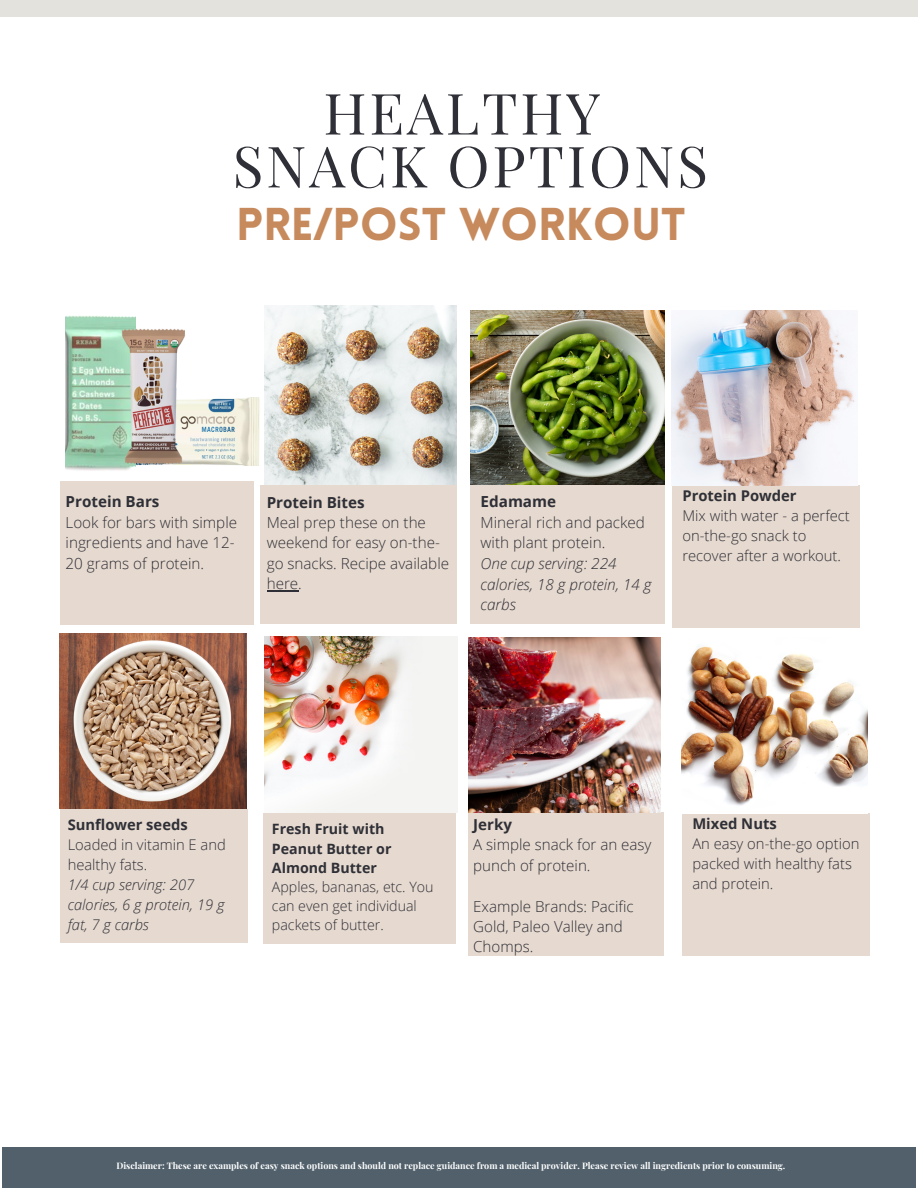
<style>
.page{position:relative;width:918px;height:1188px;background:#fff}
.page>*{position:absolute;margin:0;border:0;box-sizing:border-box;transform-origin:0 0}
.t1{font:57px "Playfair Display";letter-spacing:.05em;color:#2f3037}
.t2{font:900 45px "Lovelo";color:#c78a5d}
.t3{font:italic 300 15.3px/20.5px "Open Sans";color:#2f3037}
.t4{font:300 15.3px/20.5px "Open Sans";color:#2f3037}
.t5{font:700 15.3px "Open Sans";color:#2f3037}
.t6{font:300 15.15px/20.4px "Open Sans";color:#2f3037}
.t7{font:700 15.15px "Open Sans";color:#2f3037}
.t8{font:300 14.85px/20px "Open Sans";color:#2f3037}
.t9{font:700 14.85px "Open Sans";color:#2f3037}
.t10{font:italic 300 14.7px/20px "Open Sans";color:#2f3037}
.t11{font:300 14.7px/20px "Open Sans";color:#2f3037}
.t12{font:700 14.7px "Open Sans";color:#2f3037}
.t13{font:300 14.25px/19.2px "Open Sans";color:#2f3037}
.t14{font:700 14.25px/19.2px "Open Sans";color:#2f3037}
.t15{font:700 9px "Playfair Display";color:#fff}
</style>
<div class="page">
<div style="left:2px;top:1148px;width:914px;height:40px;background:#51606b"></div>
<div style="left:0;top:0;width:918px;height:17px;background:#e3e2dd"></div>
<div style="left:683px;top:813px;width:187px;height:142px;background:#e6d9cf"></div>
<div style="left:468px;top:812px;width:196px;height:143px;background:#e6d9cf"></div>
<img style="left:135px;top:398px;width:125px;height:67px">
<img style="left:66px;top:315px;width:69px;height:156px">
<div style="left:60px;top:481px;width:194px;height:144px;background:#e6d9cf"></div>
<img style="left:469px;top:638px;width:191px;height:174px">
<img style="left:682px;top:646px;width:185px;height:160px">
<img style="left:471px;top:310px;width:193px;height:175px">
<div style="left:470px;top:485px;width:194px;height:138px;background:#e6d9cf"></div>
<img style="left:60px;top:634px;width:187px;height:174px">
<div style="left:60px;top:809px;width:187px;height:134px;background:#e6d9cf"></div>
<div style="left:263px;top:813px;width:193px;height:130px;background:#e6d9cf"></div>
<img style="left:264px;top:637px;width:194px;height:175px">
<img style="left:265px;top:306px;width:192px;height:180px">
<div style="left:260px;top:486px;width:197px;height:138px;background:#e6d9cf"></div>
<hr style="left:267px;top:590px;width:31px;height:1px;background:#2f3037">
<img style="left:121px;top:327px;width:64px;height:137px">
<div style="left:673px;top:485px;width:187px;height:143px;background:#e6d9cf"></div>
<img style="left:672px;top:310px;width:185px;height:176px">
<p class="t1" style="left:323px;top:73px;width:278px">HEALTHY</p>
<p class="t1" style="left:233px;top:126px;width:477px">SNACK OPTIONS</p>
<p class="t2" style="left:236px;top:206px;width:451px">PRE/POST WORKOUT</p>
<p class="t7" style="left:66px;top:491px;width:95px">Protein Bars</p>
<p class="t6" style="left:66px;top:512px;width:173px">Look for bars with simple ingredients and have 12-<br>20 grams of protein.</p>
<p class="t7" style="left:267px;top:492px;width:100px">Protein Bites</p>
<p class="t6" style="left:267px;top:512px;width:184px">Meal prep these on the weekend for easy on-the&shy;go snacks. Recipe available here.</p>
<p class="t5" style="left:481px;top:491px;width:77px">Edamame</p>
<p class="t4" style="left:481px;top:512px;width:166px">Mineral rich and packed with plant protein.</p>
<p class="t3" style="left:481px;top:553px;width:173px">One cup serving: 224 calories, 18 g protein, 14 g carbs</p>
<p class="t9" style="left:682px;top:485px;width:116px">Protein Powder</p>
<p class="t8" style="left:682px;top:505px;width:169px">Mix with water - a perfect on-the-go snack to recover after a workout.</p>
<p class="t12" style="left:68px;top:814px;width:121px">Sunflower seeds</p>
<p class="t11" style="left:68px;top:834px;width:160px">Loaded in vitamin E and healthy fats.</p>
<p class="t10" style="left:68px;top:874px;width:158px">1/4 cup serving: 207 calories, 6 g protein, 19 g fat, 7 g carbs</p>
<p class="t14" style="left:272px;top:819px;width:121px">Fresh Fruit with<br>Peanut Butter or<br>Almond Butter</p>
<p class="t13" style="left:272px;top:877px;width:163px">Apples, bananas, etc. You can even get individual packets of butter.</p>
<p class="t7" style="left:473px;top:814px;width:40px">Jerky</p>
<p class="t6" style="left:473px;top:834px;width:180px">A simple snack for an easy punch of protein.</p>
<p class="t6" style="left:473px;top:895px;width:162px">Example Brands: Pacific<br>Gold, Paleo Valley and<br>Chomps.</p>
<p class="t9" style="left:692px;top:813px;width:86px">Mixed Nuts</p>
<p class="t8" style="left:692px;top:833px;width:169px">An easy on-the-go option packed with healthy fats and protein.</p>
<p class="t15" style="left:116px;top:1159px;width:670px">Disclaimer: These are examples of easy snack options and should not replace guidance from a medical provider. Please review all ingredients prior to consuming.</p>
</div>
